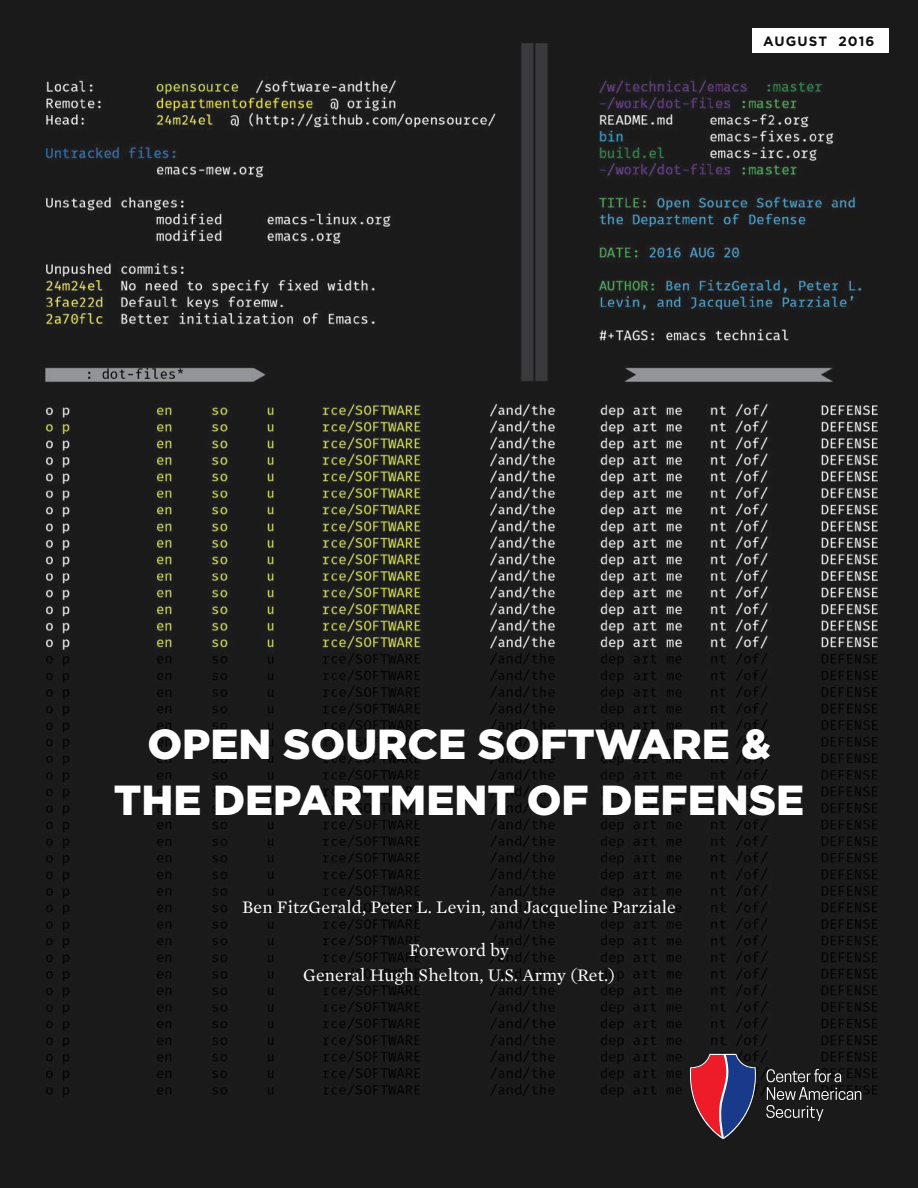
<style>
.page{position:relative;width:918px;height:1188px;background:#fff}
.page>*{position:absolute;margin:0;border:0;box-sizing:border-box;transform-origin:0 0}
.t1{font:900 42px/55.5px "Gotham";color:#fff;text-align:center}
.t2{font:18px/25.2px "Mercury Text G1";letter-spacing:.01em;color:#fff;text-align:center}
.t3{font:700 13.5px "Gotham";letter-spacing:.08em;color:#000}
</style>
<div class="page">
<img style="left:0;top:0;width:918px;height:1188px">
<svg style="left:766px;top:1069px;width:95px;height:52px"></svg>
<svg style="left:690px;top:1054px;width:68px;height:85px"></svg>
<div style="left:752px;top:28px;width:137px;height:25px;background:#fff"></div>
<p class="t3" style="left:763px;top:32px;width:113px">AUGUST 2016</p>
<h1 class="t1" style="left:114px;top:716px;width:692px">OPEN SOURCE SOFTWARE &amp;<br>THE DEPARTMENT OF DEFENSE</h1>
<p class="t2" style="left:242px;top:893px;width:435px">Ben FitzGerald, Peter L. Levin, and Jacqueline Parziale</p>
<p class="t2" style="left:303px;top:937px;width:313px">Foreword by<br>General Hugh Shelton, U.S. Army (Ret.)</p>
</div>
